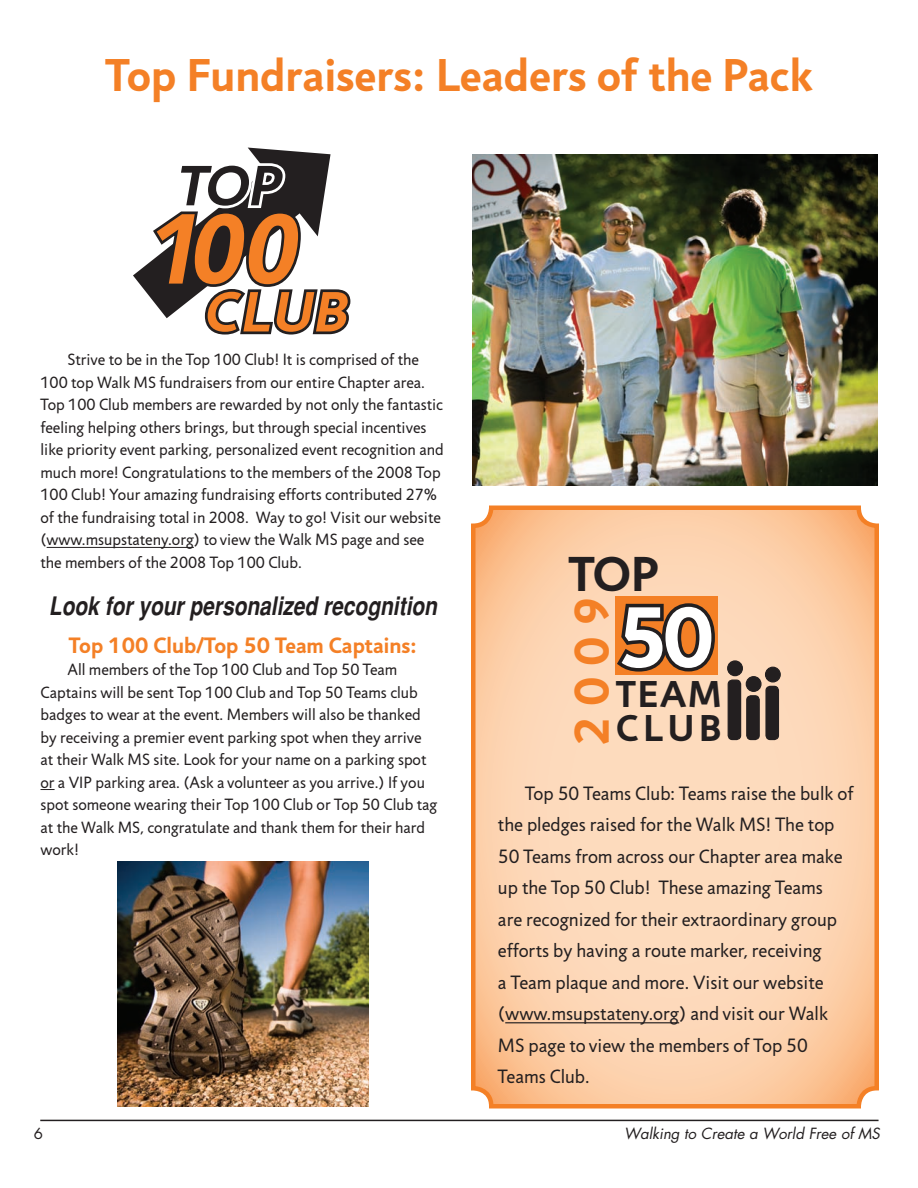
<style>
.page{position:relative;width:918px;height:1188px;background:#fff}
.page>*{position:absolute;margin:0;border:0;box-sizing:border-box;transform-origin:0 0}
.t1{font:italic 700 100.8px "Jigsaw";color:#f48026}
.t2{font:700 87.3px "Jigsaw";color:#fff}
.t3{font:italic 700 57.3px "Jigsaw";color:#f48026}
.t4{font:italic 700 57.3px "Jigsaw";color:#231f20}
.t5{font:700 49.5px "Jigsaw";color:#f48026}
.t6{font:700 49.5px "Jigsaw";color:#231f20}
.t7{font:700 46.5px "Jigsaw";color:#f48026}
.t8{font:700 37.8px "Jigsaw";color:#231f20}
.t9{font:italic 700 condensed 25.5px "Helvetica";color:#231f20}
.t10{font:700 22.5px "Jigsaw";color:#f48026}
.t11{font:19.5px/31.5px "Jigsaw";color:#231f20}
.t12{font:16.5px/22.5px "Jigsaw";color:#231f20}
.t13{font:italic 15px "Futura";color:#231f20}
.t14{font:15px "Futura";color:#231f20}
</style>
<div class="page">
<hr style="left:40px;top:1120px;width:839px;height:1px;background:#231f20">
<svg style="left:476px;top:511px;width:398px;height:592px;background:#fcd2af"></svg>
<div style="left:471px;top:506px;width:408px;height:602px;border:4px solid #f48026;border-radius:18px"></div>
<svg style="left:40px;top:789px;width:15px;height:1px"></svg>
<hr style="left:47px;top:547px;width:147px;height:1px;background:#231f20">
<svg style="left:133px;top:147px;width:120px;height:149px"></svg>
<svg style="left:149px;top:148px;width:202px;height:187px"></svg>
<img style="left:117px;top:862px;width:252px;height:245px">
<img style="left:472px;top:155px;width:406px;height:331px">
<hr style="left:505px;top:1022px;width:174px;height:1px;background:#231f20">
<div style="left:616px;top:596px;width:102px;height:79px;background:#f48026"></div>
<svg style="left:612px;top:600px;width:103px;height:75px"></svg>
<div style="left:728px;top:661px;width:14px;height:15px;background:#231f20;border-radius:50%"></div>
<div style="left:727px;top:660px;width:16px;height:16px;border:1px solid #231f20;border-radius:50%"></div>
<div style="left:728px;top:680px;width:13px;height:60px;background:#231f20;border-radius:4px"></div>
<div style="left:728px;top:680px;width:13px;height:60px;border:1px solid #231f20;border-radius:4px"></div>
<div style="left:746px;top:677px;width:15px;height:14px;background:#231f20;border-radius:50%"></div>
<div style="left:746px;top:676px;width:16px;height:16px;border:1px solid #231f20;border-radius:50%"></div>
<div style="left:747px;top:696px;width:12px;height:44px;background:#231f20;border-radius:4px"></div>
<div style="left:746px;top:695px;width:14px;height:45px;border:1px solid #231f20;border-radius:4px"></div>
<div style="left:766px;top:667px;width:14px;height:15px;background:#231f20;border-radius:50%"></div>
<div style="left:765px;top:667px;width:16px;height:16px;border:1px solid #231f20;border-radius:50%"></div>
<div style="left:766px;top:686px;width:12px;height:54px;background:#231f20;border-radius:4px"></div>
<div style="left:765px;top:686px;width:14px;height:54px;border:1px solid #231f20;border-radius:4px"></div>
<h3 class="t7" style="left:105px;top:48px;width:709px">Top Fundraisers: Leaders of the Pack</h3>
<h3 class="t4" style="left:179px;top:152px;width:105px">Top</h3>
<h1 class="t1" style="left:148px;top:190px;width:150px">100</h1>
<h3 class="t3" style="left:206px;top:278px;width:145px">Club</h3>
<p class="t12" style="left:41px;top:349px;width:405px;text-indent:27px">Strive to be in the Top 100 Club! It is comprised of the 100 top Walk MS fundraisers from our entire Chapter area.<br>Top 100 Club members are rewarded by not only the fantastic feeling helping others brings, but through special incentives like priority event parking, personalized event recognition and much more! Congratulations to the members of the 2008 Top 100 Club! Your amazing fundraising efforts contributed 27% of the fundraising total in 2008. Way to go! Visit our website (www.msupstateny.org) to view the Walk MS page and see the members of the 2008 Top 100 Club.</p>
<h3 class="t9" style="left:49px;top:591px;width:390px">Look for your personalized recognition</h3>
<h3 class="t10" style="left:69px;top:632px;width:350px">Top 100 Club/Top 50 Team Captains:</h3>
<p class="t12" style="left:41px;top:659px;width:398px;text-indent:27px">All members of the Top 100 Club and Top 50 Team Captains will be sent Top 100 Club and Top 50 Teams club badges to wear at the event. Members will also be thanked by receiving a premier event parking spot when they arrive at their Walk MS site. Look for your name on a parking spot or a VIP parking area. (Ask a volunteer as you arrive.) If you spot someone wearing their Top 100 Club or Top 50 Club tag at the Walk MS, congratulate and thank them for their hard work!</p>
<h3 class="t6" style="left:569px;top:545px;width:57px">Top</h3>
<h3 class="t5" style="left:563px;top:746px;width:150px;rotate:-90deg">2009</h3>
<h2 class="t2" style="left:616px;top:586px;width:100px">50</h2>
<h3 class="t8" style="left:616px;top:672px;width:49px">Team</h3>
<h3 class="t8" style="left:616px;top:706px;width:53px">Club</h3>
<p class="t11" style="left:498px;top:778px;width:357px;text-indent:27px">Top 50 Teams Club: Teams raise the bulk of the pledges raised for the Walk MS! The top 50 Teams from across our Chapter area make up the Top 50 Club! These amazing Teams<br>are recognized for their extraordinary group efforts by having a route marker, receiving<br>a Team plaque and more. Visit our website (www.msupstateny.org) and visit our Walk MS page to view the members of Top 50<br>Teams Club.</p>
<p class="t14" style="left:34px;top:1123px;width:11px">6</p>
<p class="t13" style="left:624px;top:1123px;width:257px">Walking to Create a World Free of MS</p>
</div>
